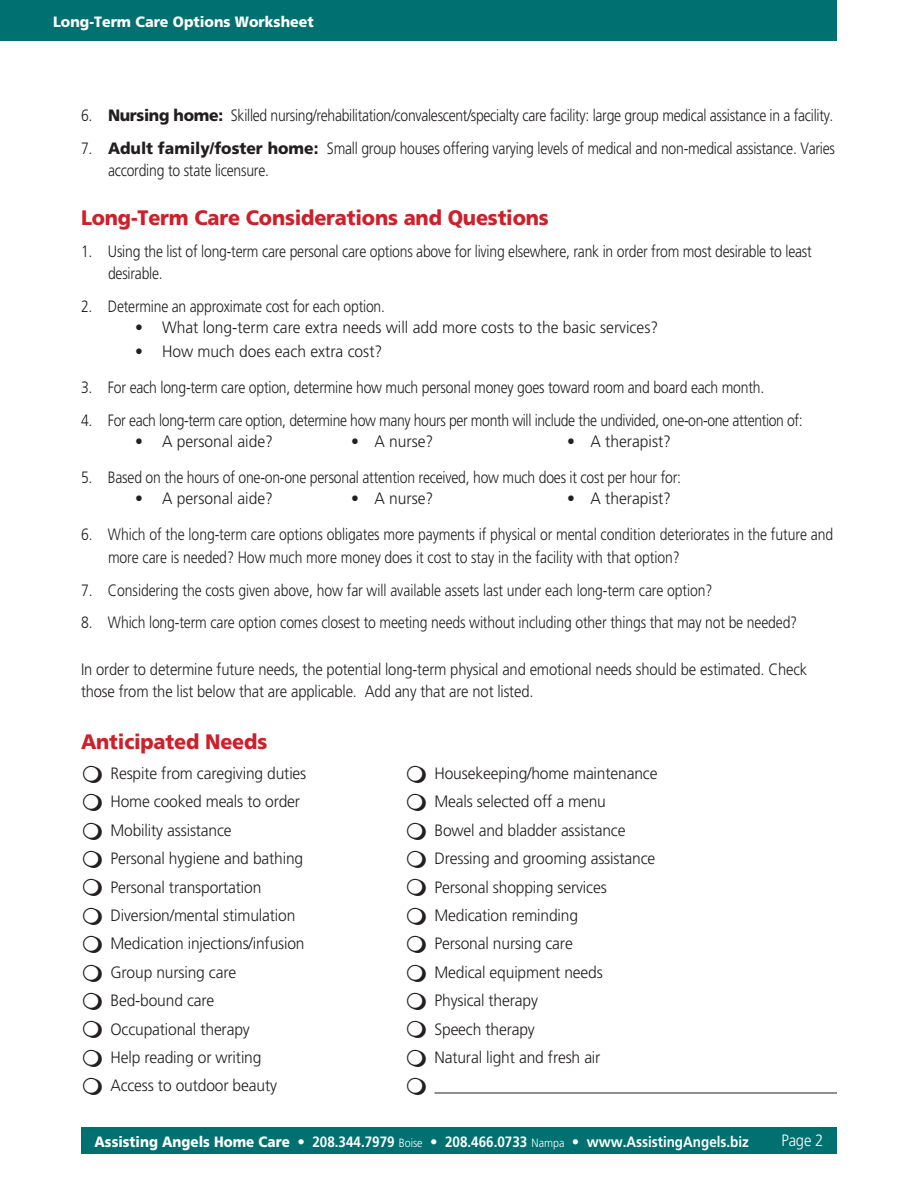
<style>
.page{position:relative;width:918px;height:1188px;background:#fff}
.page>*{position:absolute;margin:0;border:0;box-sizing:border-box;transform-origin:0 0}
.Subtitle_-_14_pt{font:900 20.85px "Frutiger";letter-spacing:-.01em;color:#cd202a;scale:.95 1}
.Body_Text_Numbered{font:300 16.5px/22.4px "Frutiger";letter-spacing:-.015em;color:#231f20;scale:.85 1}
.List{font:300 16.5px "Frutiger";letter-spacing:-.01em;color:#231f20;scale:.95 1}
.Body_Text{font:300 16.5px/22.4px "Frutiger";letter-spacing:-.01em;color:#231f20;scale:.9 1}
.Body_Text_Bulleted{font:300 16.5px "Frutiger";color:#231f20;scale:.95 1}
.Body_Text-2{font:300 16.5px "Frutiger";color:#fff;scale:.9 1}
.t1{font:700 15px "Frutiger";color:#fff}
.t2{font:900 15px "Frutiger";color:#fff;scale:.95 1}
.s1{font-weight:900}
.s2{font-weight:300;font-size:12px}
</style>
<div class="page">
<div style="left:0;top:0;width:837px;height:40px;background:#007070"></div>
<div style="left:81px;top:1127px;width:756px;height:27px;background:#007070"></div>
<hr style="left:434px;top:1093px;width:403px;height:1px;background:#231f20">
<p class="t2" style="left:53px;top:13px;width:276px">Long-Term Care Options Worksheet</p>
<p class="Body_Text_Numbered" style="left:81px;top:104px;width:887px">6. <span class="s1">Nursing home:</span> Skilled nursing/rehabilitation/convalescent/specialty care facility: large group medical assistance in a facility.</p>
<p class="Body_Text_Numbered" style="left:108px;top:137px;width:857px;text-indent:-27px">7. <span class="s1">Adult family/foster home:</span> Small group houses offering varying levels of medical and non-medical assistance. Varies according to state licensure.</p>
<p class="Subtitle_-_14_pt" style="left:81px;top:205px;width:494px">Long-Term Care Considerations and Questions</p>
<p class="Body_Text_Numbered" style="left:108px;top:240px;width:829px;text-indent:-27px">1. Using the list of long-term care personal care options above for living elsewhere, rank in order from most desirable to least desirable.</p>
<p class="Body_Text_Numbered" style="left:81px;top:295px;width:359px">2. Determine an approximate cost for each option.</p>
<p class="Body_Text_Bulleted" style="left:135px;top:318px;width:552px">• What long-term care extra needs will add more costs to the basic services?</p>
<p class="Body_Text_Bulleted" style="left:135px;top:342px;width:262px">• How much does each extra cost?</p>
<p class="Body_Text_Numbered" style="left:81px;top:376px;width:805px">3. For each long-term care option, determine how much personal money goes toward room and board each month.</p>
<p class="Body_Text_Numbered" style="left:81px;top:409px;width:851px">4. For each long-term care option, determine how many hours per month will include the undivided, one-on-one attention of:</p>
<p class="Body_Text_Bulleted" style="left:135px;top:432px;width:147px">• A personal aide?</p>
<p class="Body_Text_Bulleted" style="left:351px;top:432px;width:88px">• A nurse?</p>
<p class="Body_Text_Bulleted" style="left:567px;top:432px;width:111px">• A therapist?</p>
<p class="Body_Text_Numbered" style="left:81px;top:466px;width:707px">5. Based on the hours of one-on-one personal attention received, how much does it cost per hour for:</p>
<p class="Body_Text_Bulleted" style="left:135px;top:489px;width:147px">• A personal aide?</p>
<p class="Body_Text_Bulleted" style="left:351px;top:489px;width:88px">• A nurse?</p>
<p class="Body_Text_Bulleted" style="left:567px;top:489px;width:111px">• A therapist?</p>
<p class="Body_Text_Numbered" style="left:108px;top:523px;width:855px;text-indent:-27px">6. Which of the long-term care options obligates more payments if physical or mental condition deteriorates in the future and more care is needed? How much more money does it cost to stay in the facility with that option?</p>
<p class="Body_Text_Numbered" style="left:81px;top:579px;width:745px">7. Considering the costs given above, how far will available assets last under each long-term care option?</p>
<p class="Body_Text_Numbered" style="left:81px;top:611px;width:844px">8. Which long-term care option comes closest to meeting needs without including other things that may not be needed?</p>
<p class="Body_Text" style="left:81px;top:658px;width:808px">In order to determine future needs, the potential long-term physical and emotional needs should be estimated. Check those from the list below that are applicable. Add any that are not listed.</p>
<p class="Subtitle_-_14_pt" style="left:81px;top:729px;width:198px">Anticipated Needs</p>
<p class="List" style="left:110px;top:764px;width:208px">Respite from caregiving duties</p>
<p class="List" style="left:434px;top:764px;width:236px">Housekeeping/home maintenance</p>
<p class="List" style="left:110px;top:792px;width:201px">Home cooked meals to order</p>
<p class="List" style="left:434px;top:792px;width:182px">Meals selected off a menu</p>
<p class="List" style="left:110px;top:821px;width:129px">Mobility assistance</p>
<p class="List" style="left:434px;top:821px;width:203px">Bowel and bladder assistance</p>
<p class="List" style="left:110px;top:849px;width:204px">Personal hygiene and bathing</p>
<p class="List" style="left:434px;top:849px;width:234px">Dressing and grooming assistance</p>
<p class="List" style="left:110px;top:878px;width:160px">Personal transportation</p>
<p class="List" style="left:434px;top:878px;width:183px">Personal shopping services</p>
<p class="List" style="left:110px;top:906px;width:196px">Diversion/mental stimulation</p>
<p class="List" style="left:434px;top:906px;width:153px">Medication reminding</p>
<p class="List" style="left:110px;top:934px;width:206px">Medication injections/infusion</p>
<p class="List" style="left:434px;top:934px;width:147px">Personal nursing care</p>
<p class="List" style="left:110px;top:963px;width:134px">Group nursing care</p>
<p class="List" style="left:434px;top:963px;width:179px">Medical equipment needs</p>
<p class="List" style="left:110px;top:991px;width:111px">Bed-bound care</p>
<p class="List" style="left:434px;top:991px;width:110px">Physical therapy</p>
<p class="List" style="left:110px;top:1020px;width:148px">Occupational therapy</p>
<p class="List" style="left:434px;top:1020px;width:107px">Speech therapy</p>
<p class="List" style="left:110px;top:1048px;width:160px">Help reading or writing</p>
<p class="List" style="left:434px;top:1048px;width:176px">Natural light and fresh air</p>
<p class="List" style="left:110px;top:1076px;width:177px">Access to outdoor beauty</p>
<p class="t1" style="left:94px;top:1133px;width:656px"><span class="s1">Assisting Angels Home Care</span> • 208.344.7979 <span class="s2">Boise</span> • 208.466.0733 <span class="s2">Nampa</span> • www.AssistingAngels.biz</p>
<p class="Body_Text-2" style="left:781px;top:1131px;width:48px">Page 2</p>
</div>
